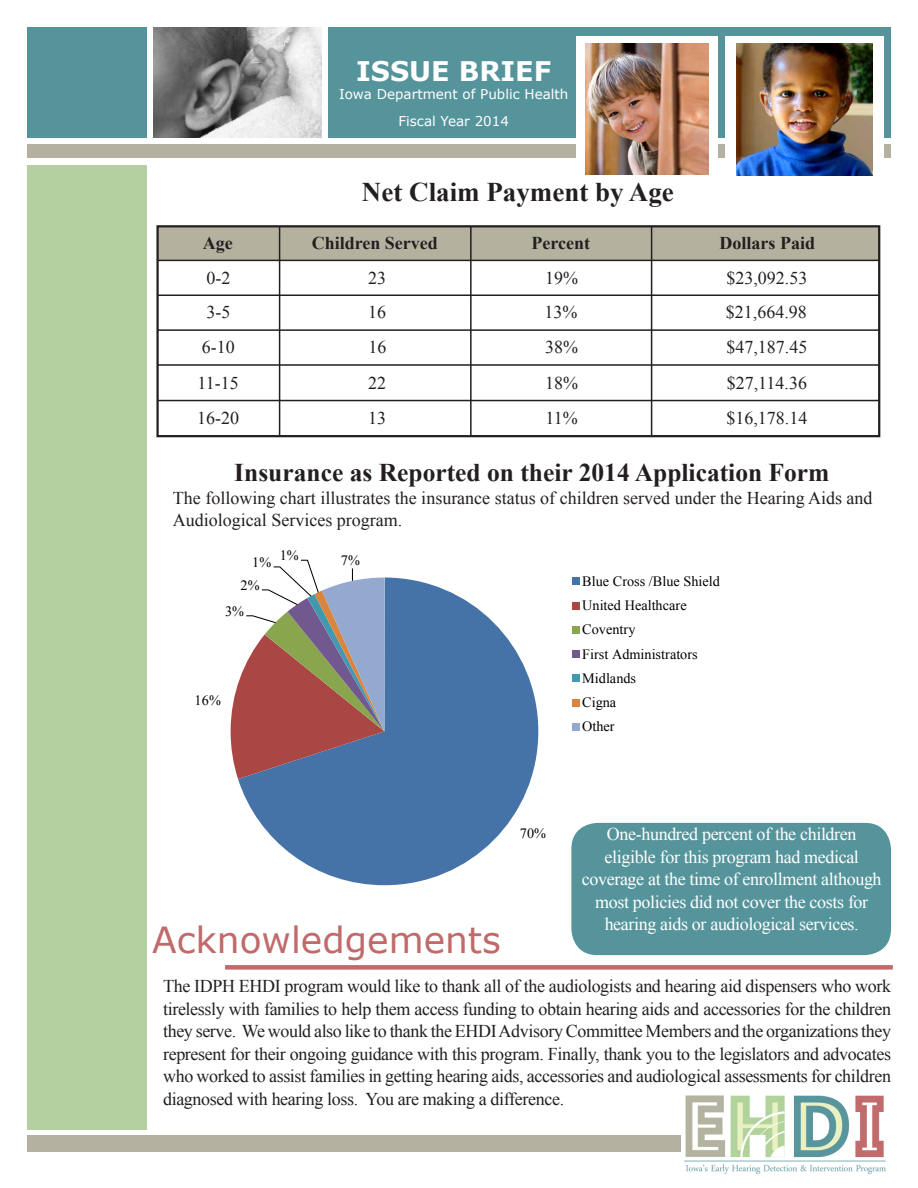
<style>
.page{position:relative;width:918px;height:1188px;background:#fff}
.page>*{position:absolute;margin:0;border:0;box-sizing:border-box;transform-origin:0 0}
.t1{font:36px "Verdana";color:#c06a6a}
.t2{font:700 27px "Times New Roman";color:#231f20}
.t3{font:700 27px "Verdana";color:#fff}
.t4{font:700 25.5px "Times New Roman";color:#231f20}
.t5{font:18px/22.5px "Times New Roman";color:#231f20;text-align:justify}
.t6{font:18px/22.5px "Times New Roman";letter-spacing:-.02em;color:#fff;text-align:center}
.t7{font:700 18px "Times New Roman";color:#231f20}
.t8{font:14.25px/24.3px "Times New Roman";color:#000}
.t9{font:13.5px "Verdana";color:#fff}
</style>
<div class="page">
<div style="left:27px;top:27px;width:119px;height:111px;background:#56949c"></div>
<div style="left:27px;top:165px;width:119px;height:965px;background:#b5d0a0"></div>
<div style="left:329px;top:27px;width:562px;height:111px;background:#56949c"></div>
<div style="left:27px;top:144px;width:864px;height:14px;background:#b5b1a1"></div>
<div style="left:725px;top:36px;width:159px;height:147px;background:#fff"></div>
<div style="left:576px;top:36px;width:141px;height:147px;background:#fff"></div>
<div style="left:27px;top:1136px;width:864px;height:16px;background:#b5b1a1"></div>
<img style="left:153px;top:27px;width:168px;height:111px">
<img style="left:736px;top:43px;width:137px;height:133px">
<img style="left:586px;top:44px;width:122px;height:130px">
<img style="left:681px;top:1095px;width:210px;height:80px">
<div style="left:225px;top:965px;width:668px;height:5px;background:#c06a6a"></div>
<div style="left:159px;top:227px;width:721px;height:34px;background:#b4b29f"></div>
<div style="left:156px;top:225px;width:724px;height:212px;border:2px solid #231f20"></div>
<hr style="left:158px;top:260px;width:721px;height:1px;background:#231f20">
<hr style="left:158px;top:364px;width:721px;height:2px;background:#231f20">
<hr style="left:158px;top:329px;width:721px;height:2px;background:#231f20">
<hr style="left:158px;top:295px;width:721px;height:1px;background:#231f20">
<hr style="left:470px;top:226px;width:2px;height:210px;background:#231f20">
<hr style="left:279px;top:226px;width:1px;height:210px;background:#231f20">
<hr style="left:651px;top:226px;width:1px;height:210px;background:#231f20">
<hr style="left:158px;top:400px;width:721px;height:1px;background:#231f20">
<svg style="left:238px;top:578px;width:300px;height:307px;fill:#4572a7"></svg>
<svg style="left:231px;top:559px;width:153px;height:220px"></svg>
<div style="left:572px;top:578px;width:7px;height:7px;background:#4572a7"></div>
<div style="left:572px;top:602px;width:7px;height:7px;background:#aa4643"></div>
<div style="left:572px;top:626px;width:7px;height:7px;background:#89a54e"></div>
<div style="left:572px;top:651px;width:7px;height:7px;background:#71588f"></div>
<div style="left:572px;top:675px;width:7px;height:7px;background:#4198af"></div>
<div style="left:572px;top:699px;width:7px;height:7px;background:#db843d"></div>
<div style="left:572px;top:723px;width:7px;height:8px;background:#93a9cf"></div>
<div style="left:571px;top:823px;width:320px;height:132px;background:#56949c;border-radius:26px"></div>
<p class="t3" style="left:356px;top:52px;width:197px">ISSUE BRIEF</p>
<p class="t9" style="left:339px;top:84px;width:231px">Iowa Department of Public Health</p>
<p class="t9" style="left:398px;top:111px;width:112px">Fiscal Year 2014</p>
<p class="t7" style="left:203px;top:231px;width:31px">Age</p>
<p class="t5" style="left:206px;top:267px;width:25px">0-2</p>
<p class="t5" style="left:206px;top:301px;width:25px">3-5</p>
<p class="t5" style="left:202px;top:336px;width:34px">6-10</p>
<p class="t2" style="left:362px;top:173px;width:313px">Net Claim Payment by Age</p>
<p class="t7" style="left:312px;top:231px;width:128px">Children Served</p>
<p class="t5" style="left:368px;top:267px;width:19px">23</p>
<p class="t5" style="left:368px;top:301px;width:19px">16</p>
<p class="t5" style="left:369px;top:336px;width:19px">16</p>
<p class="t7" style="left:532px;top:231px;width:60px">Percent</p>
<p class="t5" style="left:545px;top:267px;width:34px">19%</p>
<p class="t5" style="left:545px;top:301px;width:34px">13%</p>
<p class="t5" style="left:545px;top:336px;width:34px">38%</p>
<p class="t7" style="left:720px;top:231px;width:97px">Dollars Paid</p>
<p class="t5" style="left:726px;top:267px;width:82px">$23,092.53</p>
<p class="t5" style="left:726px;top:301px;width:82px">$21,664.98</p>
<p class="t5" style="left:726px;top:336px;width:82px">$47,187.45</p>
<p class="t5" style="left:198px;top:371px;width:43px">11-15</p>
<p class="t5" style="left:368px;top:371px;width:19px">22</p>
<p class="t5" style="left:545px;top:371px;width:34px">18%</p>
<p class="t5" style="left:727px;top:371px;width:82px">$27,114.36</p>
<p class="t5" style="left:197px;top:407px;width:43px">16-20</p>
<p class="t5" style="left:368px;top:407px;width:19px">13</p>
<p class="t5" style="left:545px;top:407px;width:34px">11%</p>
<p class="t5" style="left:726px;top:407px;width:82px">$16,178.14</p>
<p class="t4" style="left:234px;top:455px;width:597px">Insurance as Reported on their 2014 Application Form</p>
<p class="t5" style="left:173px;top:486px;width:701px">The following chart illustrates the insurance status of children served under the Hearing Aids and<br>Audiological Services program.</p>
<p class="t8" style="left:252px;top:550px;width:21px">1%</p>
<p class="t8" style="left:241px;top:573px;width:21px">2%</p>
<p class="t8" style="left:225px;top:599px;width:21px">3%</p>
<p class="t8" style="left:280px;top:543px;width:21px">1%</p>
<p class="t8" style="left:341px;top:548px;width:21px">7%</p>
<p class="t8" style="left:195px;top:688px;width:28px">16%</p>
<p class="t8" style="left:582px;top:569px;width:139px">Blue Cross /Blue Shield<br>United Healthcare<br>Coventry<br>First Administrators<br>Midlands<br>Cigna<br>Other</p>
<p class="t8" style="left:520px;top:821px;width:28px">70%</p>
<p class="t1" style="left:152px;top:915px;width:350px">Acknowledgements</p>
<p class="t6" style="left:582px;top:823px;width:301px">One-hundred percent of the children eligible for this program had medical coverage at the time of enrollment although most policies did not cover the costs for hearing aids or audiological services.</p>
<p class="t5" style="left:163px;top:974px;width:730px">The IDPH EHDI program would like to thank all of the audiologists and hearing aid dispensers who work tirelessly with families to help them access funding to obtain hearing aids and accessories for the children they serve. We would also like to thank the EHDI Advisory Committee Members and the organizations they represent for their ongoing guidance with this program. Finally, thank you to the legislators and advocates who worked to assist families in getting hearing aids, accessories and audiological assessments for children diagnosed with hearing loss. You are making a difference.</p>
</div>
